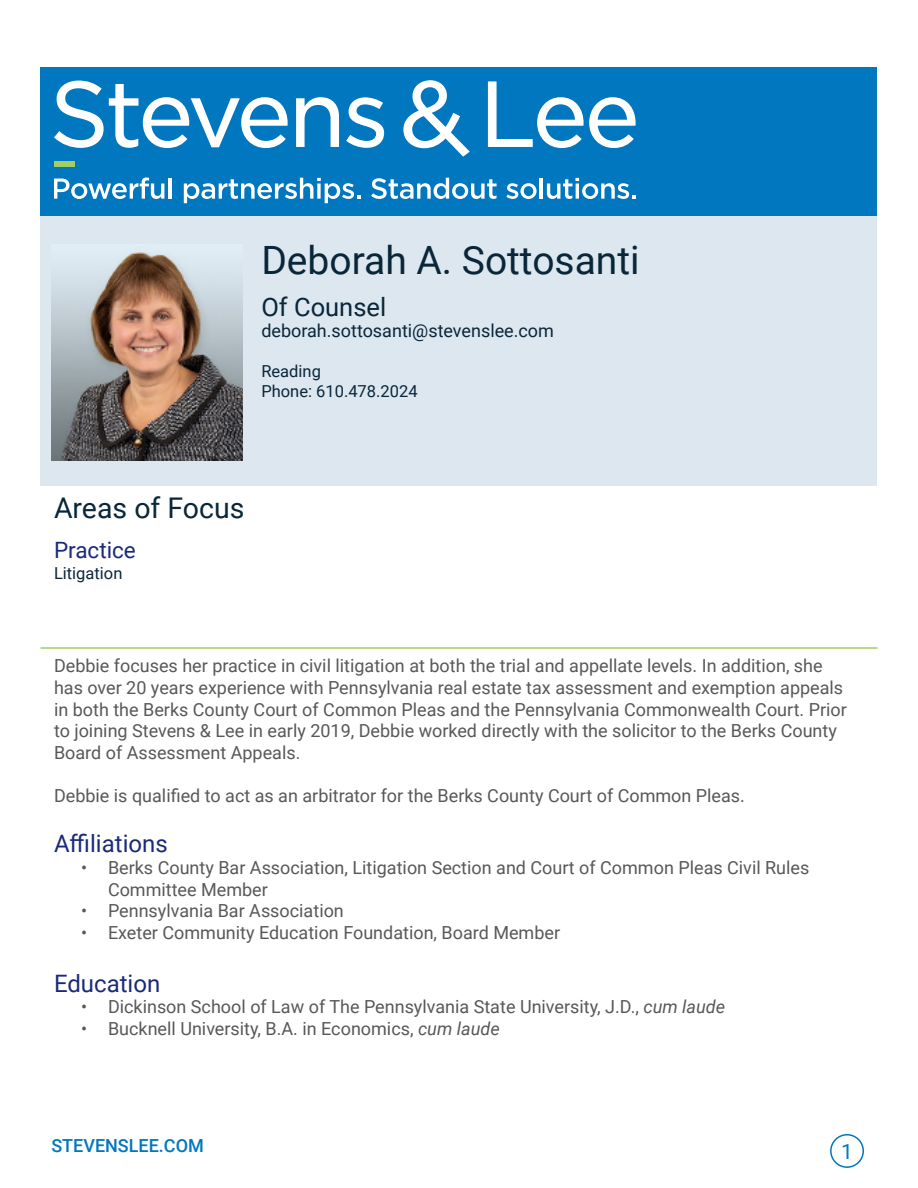
<style>
.page{position:relative;width:918px;height:1188px;background:#fff}
.page>*{position:absolute;margin:0;border:0;box-sizing:border-box;transform-origin:0 0}
.t1{font:39px "Roboto";color:#0a2639}
.t2{font:28.5px "Roboto";color:#0a2639}
.t3{font:25.5px "Roboto";color:#0a2639}
.t4{font:24px "Roboto";color:#1a2a7a}
.t5{font:22.5px "Roboto";color:#1a2a7a}
.t6{font:21px "Roboto";color:#0077bf}
.t7{font:18px/21.6px "Roboto";color:#57585a}
.t8{font:18px "Roboto";color:#0a2639}
.t9{font:500 18px "Roboto";color:#0077bf}
.t10{font:16.5px/19.8px "Roboto";color:#0a2639}
.s1{font-style:italic}
</style>
<div class="page">
<div style="left:830px;top:1134px;width:34px;height:34px;border:2px solid #0077bf;border-radius:50%"></div>
<div style="left:40px;top:68px;width:838px;height:148px;background:#0077bf"></div>
<svg style="left:54px;top:81px;width:234px;height:67px"></svg>
<svg style="left:296px;top:97px;width:43px;height:50px"></svg>
<svg style="left:346px;top:97px;width:38px;height:51px"></svg>
<svg style="left:488px;top:81px;width:148px;height:67px"></svg>
<svg style="left:403px;top:80px;width:67px;height:77px"></svg>
<svg style="left:54px;top:178px;width:110px;height:21px"></svg>
<hr style="left:168px;top:178px;width:4px;height:21px;background:#fff">
<svg style="left:184px;top:178px;width:176px;height:25px"></svg>
<svg style="left:371px;top:178px;width:126px;height:21px"></svg>
<svg style="left:506px;top:183px;width:31px;height:16px"></svg>
<hr style="left:540px;top:178px;width:3px;height:21px;background:#fff">
<svg style="left:547px;top:178px;width:89px;height:21px"></svg>
<div style="left:40px;top:216px;width:838px;height:270px;background:#dce7ef"></div>
<div style="left:54px;top:161px;width:21px;height:5px;background:#a2cf5f"></div>
<hr style="left:40px;top:647px;width:838px;height:2px;background:#a2cf5f">
<img style="left:52px;top:244px;width:191px;height:216px">
<p class="t1" style="left:261px;top:233px;width:380px">Deborah A. Sottosanti</p>
<p class="t3" style="left:261px;top:289px;width:126px">Of Counsel</p>
<p class="t8" style="left:261px;top:318px;width:294px">deborah.sottosanti@stevenslee.com</p>
<p class="t10" style="left:261px;top:361px;width:158px">Reading<br>Phone: 610.478.2024</p>
<p class="t2" style="left:54px;top:488px;width:192px">Areas of Focus</p>
<p class="t5" style="left:54px;top:535px;width:83px">Practice</p>
<p class="t10" style="left:54px;top:563px;width:70px">Litigation</p>
<p class="t7" style="left:54px;top:654px;width:794px">Debbie focuses her practice in civil litigation at both the trial and appellate levels. In addition, she has over 20 years experience with Pennsylvania real estate tax assessment and exemption appeals in both the Berks County Court of Common Pleas and the Pennsylvania Commonwealth Court. Prior to joining Stevens &amp; Lee in early 2019, Debbie worked directly with the solicitor to the Berks County Board of Assessment Appeals.</p>
<p class="t7" style="left:54px;top:784px;width:692px">Debbie is qualified to act as an arbitrator for the Berks County Court of Common Pleas.</p>
<p class="t4" style="left:54px;top:827px;width:115px">Affiliations</p>
<p class="t7" style="left:108px;top:856px;width:703px;text-indent:-27px">• Berks County Bar Association, Litigation Section and Court of Common Pleas Civil Rules<br>Committee Member</p>
<p class="t7" style="left:81px;top:899px;width:264px">• Pennsylvania Bar Association</p>
<p class="t7" style="left:81px;top:921px;width:481px">• Exeter Community Education Foundation, Board Member</p>
<p class="t4" style="left:54px;top:966px;width:108px">Education</p>
<p class="t7" style="left:81px;top:995px;width:646px">• Dickinson School of Law of The Pennsylvania State University, J.D., <span class="s1">cum laude</span></p>
<p class="t7" style="left:81px;top:1017px;width:420px">• Bucknell University, B.A. in Economics, <span class="s1">cum laude</span></p>
<p class="t9" style="left:51px;top:1133px;width:154px">STEVENSLEE.COM</p>
<p class="t6" style="left:841px;top:1137px;width:13px">1</p>
</div>
